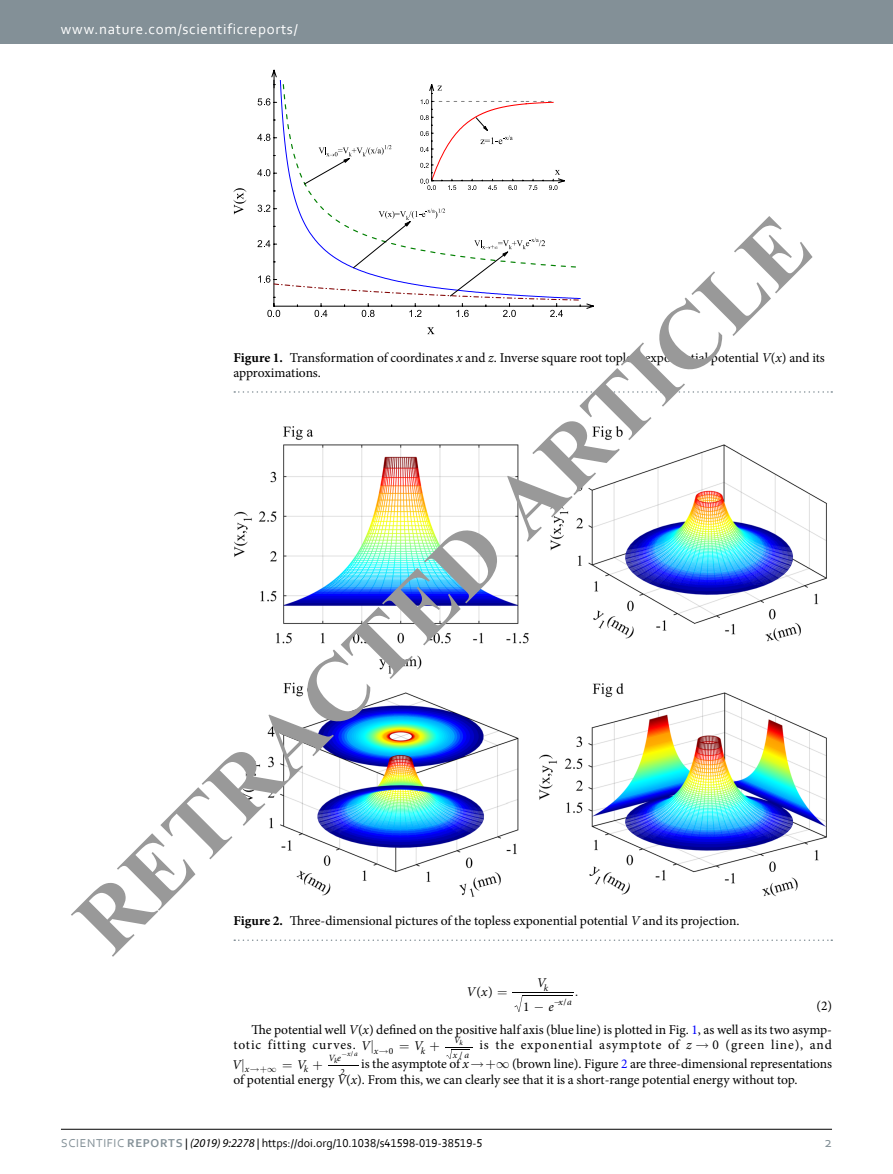
<style>
.page{position:relative;width:893px;height:1174px;background:#fff}
.page>*{position:absolute;margin:0;border:0;box-sizing:border-box;transform-origin:0 0}
.t1{font:700 90px "Times New Roman";color:#999}
.t2{font:15px "Corbel";letter-spacing:.045em;color:#fff}
.t3{font:15px "Corbel";color:#839097}
.t4{font:13.5px/15px "Minion Pro";letter-spacing:-.005em;color:#000}
.t5{font:13.5px "Minion Pro";letter-spacing:.06em;color:#000}
.t6{font:13.35px "Minion Pro";color:#000}
.t7{font:italic 13.35px "Minion Pro";color:#000}
.t8{font:12px "Corbel";color:#000}
.t9{font:italic 9.45px/15.1px "Minion Pro";color:#000}
.t10{font:9.45px "Minion Pro";color:#000}
.t11{font:italic 7.35px "Minion Pro";color:#000}
.s1{font-weight:700}
.s2{font-style:italic}
.s3{font-style:normal}
.s4{color:#00f}
.s5{font-style:italic;font-size:13.35px}
.s6{color:#839097}
.s7{font-weight:700;color:#839097}
.s8{font-family:"Myriad Pro";font-style:italic}
</style>
<div class="page">
<div style="left:0;top:0;width:893px;height:43px;background:#839097"></div>
<hr style="left:61px;top:1129px;width:771px;height:1px;background:#000">
<svg style="left:514px;top:996px;width:9px;height:16px"></svg>
<hr style="left:522px;top:995px;width:50px;height:1px;background:#000">
<hr style="left:513px;top:992px;width:61px;height:1px;background:#000">
<svg style="left:445px;top:1047px;width:27px;height:12px"></svg>
<hr style="left:328px;top:1065px;width:30px;height:1px;background:#000">
<svg style="left:233px;top:188px;width:13px;height:26px"></svg>
<svg style="left:427px;top:327px;width:7px;height:7px"></svg>
<svg style="left:257px;top:70px;width:337px;height:247px"></svg>
<svg style="left:234px;top:391px;width:598px;height:2px"></svg>
<img style="left:234px;top:426px;width:593px;height:471px">
<svg style="left:234px;top:939px;width:598px;height:2px"></svg>
<p class="t2" style="left:61px;top:19px;width:238px">www.nature.com/scientificreports/</p>
<h1 class="t1" style="left:45px;top:890px;width:999px;rotate:-45deg">RETRACTED ARTICLE</h1>
<p class="t4" style="left:233px;top:350px;width:593px"><span class="s1">Figure 1.</span> Transformation of coordinates <span class="s2">x</span> and <span class="s2">z</span>. Inverse square root topless exponential potential <span class="s2">V</span>(<span class="s2">x</span>) and its approximations.</p>
<p class="t4" style="left:233px;top:913px;width:507px"><span class="s1">Figure 2.</span> Three-dimensional pictures of the topless exponential potential <span class="s2">V</span> and its projection.</p>
<p class="t7" style="left:537px;top:974px;width:11px">V</p>
<p class="t9" style="left:544px;top:980px;width:6px">k</p>
<p class="t6" style="left:476px;top:982px;width:18px">( )</p>
<p class="t7" style="left:466px;top:982px;width:23px">V x</p>
<p class="t9" style="left:558px;top:994px;width:15px">x a<span class="s3">/</span></p>
<p class="t4" style="left:233px;top:1022px;width:600px;text-indent:18px">The potential well <span class="s2">V</span>(<span class="s2">x</span>) defined on the positive half axis (blue line) is plotted in Fig. <span class="s4">1</span>, as well as its two asymp&shy;totic fitting curves. <span class="s5">V</span></p>
<p class="t6" style="left:816px;top:996px;width:17px">(2)</p>
<p class="t6" style="left:523px;top:997px;width:32px">1 − <span class="s2">e</span></p>
<p class="t9" style="left:374px;top:1043px;width:21px">x→<span class="s3">0</span></p>
<p class="t9" style="left:421px;top:1043px;width:6px">k</p>
<p class="t9" style="left:453px;top:1032px;width:18px">V<br>x a</p>
<p class="t5" style="left:459px;top:1036px;width:374px"><sup>k</sup> is the exponential asymptote of <span class="s2">z</span> → 0 (green line), and</p>
<p class="t7" style="left:414px;top:1037px;width:11px">V</p>
<p class="t10" style="left:459px;top:1048px;width:5px">/</p>
<p class="t11" style="left:341px;top:1049px;width:18px">− x a<span class="s3">/</span></p>
<p class="t9" style="left:328px;top:1050px;width:14px">Ve</p>
<p class="t11" style="left:334px;top:1056px;width:5px">k</p>
<p class="t4" style="left:233px;top:1055px;width:600px;line-height:16px;text-indent:128px">is the asymptote of <span class="s2">x</span>→ ∞ (brown line). Figure <span class="s4">2</span> are three-dimensional representations of potential energy <span class="s2">V</span>(<span class="s2">x</span>). From this, we can clearly see that it is a short-range potential energy without top.</p>
<p class="t7" style="left:232px;top:1055px;width:11px">V</p>
<p class="t7" style="left:297px;top:1055px;width:11px">V</p>
<p class="t9" style="left:304px;top:1061px;width:6px">k</p>
<p class="t9" style="left:245px;top:1061px;width:33px">x→ ∞</p>
<p class="t10" style="left:341px;top:1065px;width:6px">2</p>
<p class="t8" style="left:61px;top:1135px;width:423px"><span class="s6">Scientific</span> <span class="s7">REPORTS</span> | <span class="s8">(2019) 9:2278</span> | https://doi.org/10.1038/s41598-019-38519-5</p>
<p class="t3" style="left:824px;top:1132px;width:9px">2</p>
</div>
